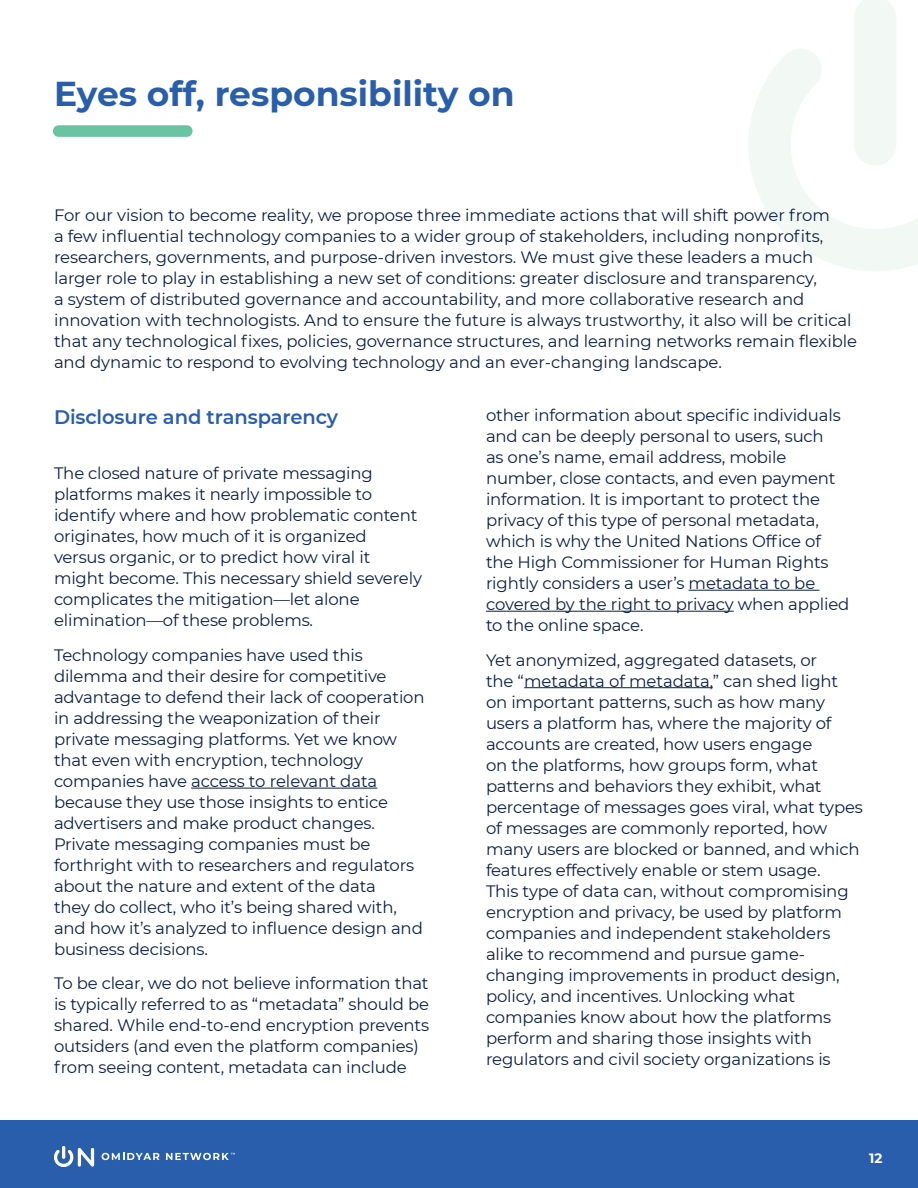
<style>
.page{position:relative;width:918px;height:1188px;background:#fff}
.page>*{position:absolute;margin:0;border:0;box-sizing:border-box;transform-origin:0 0}
.t1{font:700 34.5px "Montserrat";color:#295eac}
.t2{font:600 19.5px "Montserrat";letter-spacing:-.005em;color:#295eac}
.t3{font:16.5px/21px "Montserrat";letter-spacing:-.01em;color:#0d1f43}
.t4{font:700 13.5px "Montserrat";color:#fff}
</style>
<div class="page">
<svg style="left:749px;top:0;width:169px;height:271px"></svg>
<div style="left:0;top:1120px;width:918px;height:68px;background:#295eac"></div>
<svg style="left:54px;top:1146px;width:40px;height:21px"></svg>
<svg style="left:102px;top:1153px;width:57px;height:7px"></svg>
<svg style="left:166px;top:1153px;width:69px;height:7px"></svg>
<hr style="left:191px;top:788px;width:186px;height:1px;background:#0d1f43">
<hr style="left:689px;top:590px;width:131px;height:1px;background:#0d1f43">
<hr style="left:486px;top:611px;width:248px;height:1px;background:#0d1f43">
<hr style="left:524px;top:687px;width:189px;height:1px;background:#0d1f43">
<div style="left:53px;top:125px;width:140px;height:12px;background:#6ac4a2;border-radius:6px"></div>
<h1 class="t1" style="left:54px;top:69px;width:462px">Eyes off, responsibility on</h1>
<p class="t3" style="left:54px;top:204px;width:805px">For our vision to become reality, we propose three immediate actions that will shift power from<br>a few influential technology companies to a wider group of stakeholders, including nonprofits, researchers, governments, and purpose-driven investors. We must give these leaders a much larger role to play in establishing a new set of conditions: greater disclosure and transparency,<br>a system of distributed governance and accountability, and more collaborative research and innovation with technologists. And to ensure the future is always trustworthy, it also will be critical that any technological fixes, policies, governance structures, and learning networks remain flexible and dynamic to respond to evolving technology and an ever-changing landscape.</p>
<p class="t2" style="left:54px;top:403px;width:286px">Disclosure and transparency</p>
<p class="t3" style="left:54px;top:462px;width:369px">The closed nature of private messaging platforms makes it nearly impossible to identify where and how problematic content originates, how much of it is organized versus organic, or to predict how viral it might become. This necessary shield severely complicates the mitigation—let alone elimination—of these problems.</p>
<p class="t3" style="left:54px;top:644px;width:372px">Technology companies have used this dilemma and their desire for competitive advantage to defend their lack of cooperation in addressing the weaponization of their private messaging platforms. Yet we know that even with encryption, technology companies have access to relevant data because they use those insights to entice advertisers and make product changes.<br>Private messaging companies must be forthright with to researchers and regulators about the nature and extent of the data<br>they do collect, who it’s being shared with, and how it’s analyzed to influence design and business decisions.</p>
<p class="t3" style="left:54px;top:973px;width:377px">To be clear, we do not believe information that is typically referred to as “metadata” should be shared. While end-to-end encryption prevents outsiders (and even the platform companies) from seeing content, metadata can include</p>
<p class="t3" style="left:486px;top:404px;width:365px">other information about specific individuals and can be deeply personal to users, such<br>as one’s name, email address, mobile number, close contacts, and even payment information. It is important to protect the privacy of this type of personal metadata, which is why the United Nations Office of the High Commissioner for Human Rights rightly considers a user’s metadata to be covered by the right to privacy when applied to the online space.</p>
<p class="t3" style="left:486px;top:649px;width:378px">Yet anonymized, aggregated datasets, or<br>the “metadata of metadata,” can shed light on important patterns, such as how many users a platform has, where the majority of accounts are created, how users engage<br>on the platforms, how groups form, what patterns and behaviors they exhibit, what percentage of messages goes viral, what types of messages are commonly reported, how many users are blocked or banned, and which features effectively enable or stem usage.<br>This type of data can, without compromising encryption and privacy, be used by platform companies and independent stakeholders alike to recommend and pursue game&shy;changing improvements in product design, policy, and incentives. Unlocking what companies know about how the platforms perform and sharing those insights with regulators and civil society organizations is</p>
<p class="t4" style="left:869px;top:1149px;width:15px">12</p>
</div>
